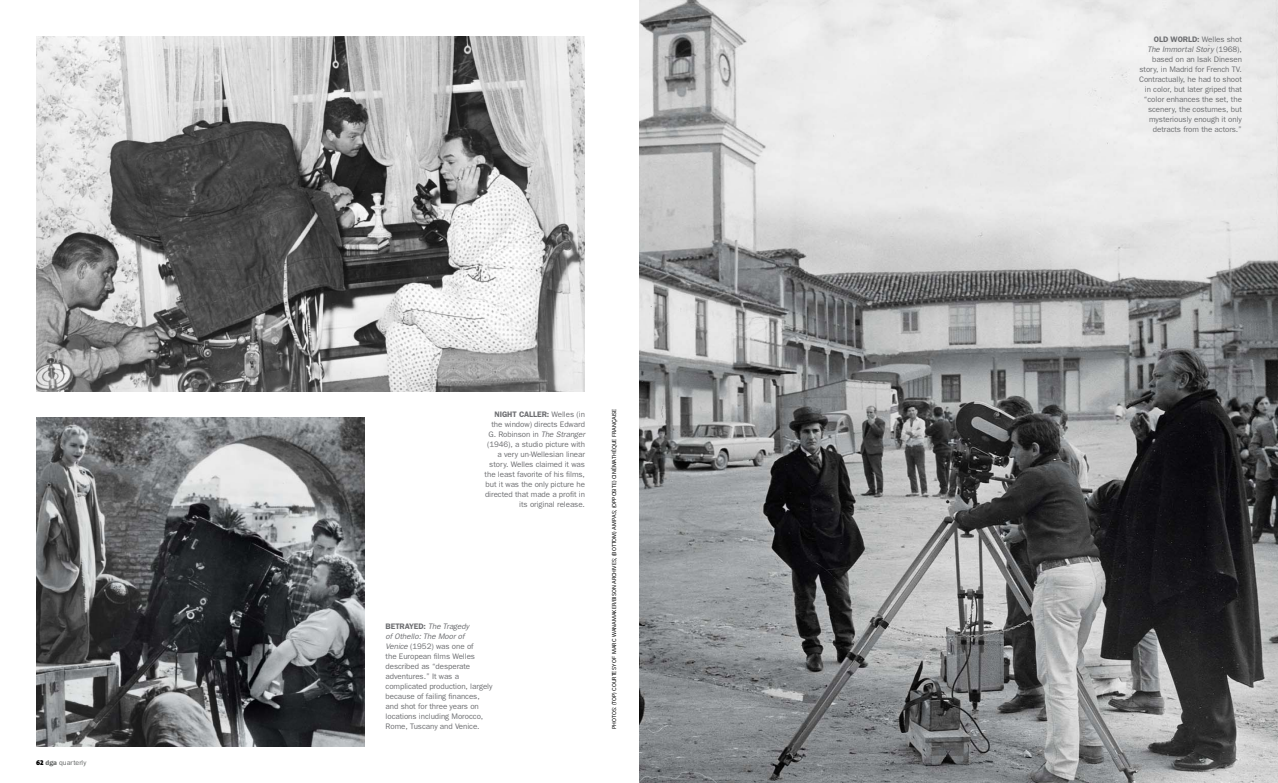
<style>
.page{position:relative;width:1278px;height:783px;background:#fff}
.page>*{position:absolute;margin:0;border:0;box-sizing:border-box;transform-origin:0 0}
.t1{font:8px/10px "Franklin Gothic";letter-spacing:-.01em;color:#6d6e71;text-align:right}
.t2{font:7px "Franklin Gothic";color:#616463}
.t3{font:5.5px "Vectora LH";color:#000}
.s1{font-family:"The Mix Black Caps";color:#000}
.s2{font-weight:600}
.s3{font-style:italic}
</style>
<div class="page">
<img style="left:639px;top:0;width:639px;height:783px">
<img style="left:36px;top:418px;width:329px;height:329px">
<img style="left:36px;top:36px;width:549px;height:356px">
<p class="t2" style="left:36px;top:760px;width:52px"><span class="s1">62</span> <span class="s2">dga</span> quarterly</p>
<p class="t1" style="left:485px;top:410px;width:102px"><span class="s2">NIGHT CALLER:</span> Welles (in the window) directs Edward<br>G. Robinson in <span class="s3">The Stranger </span>(1946), a studio picture with a very un-Wellesian linear story. Welles claimed it was the least favorite of his films, but it was the only picture he directed that made a profit in its original release.</p>
<p class="t1" style="left:386px;top:622px;width:108px;text-align:left"><span class="s2">BETRAYED:</span> <span class="s3">The Tragedy<br>of Othello: The Moor of<br>Venice</span> (1952) was one of<br>the European films Welles described as “desperate adventures.” It was a complicated production, largely because of failing finances, and shot for three years on locations including Morocco,<br>Rome, Tuscany and Venice.</p>
<p class="t3" style="left:612px;top:729px;width:322px;rotate:-90deg">PHOTOS: (TOP) COURTESY OF MARC WANAMAKER/BISON ARCHIVES; (BOTTOM) AMPAS; (OPPOSITE) CINÉMATHÈQUE FRANÇAISE</p>
<p class="t1" style="left:1139px;top:35px;width:104px"><span class="s2">OLD WORLD:</span> Welles shot<br><span class="s3">The Immortal Story</span> (1968), based on an Isak Dinesen story, in Madrid for French TV.<br>Contractually, he had to shoot in color, but later griped that “color enhances the set, the scenery, the costumes, but mysteriously enough it only detracts from the actors.”</p>
</div>
